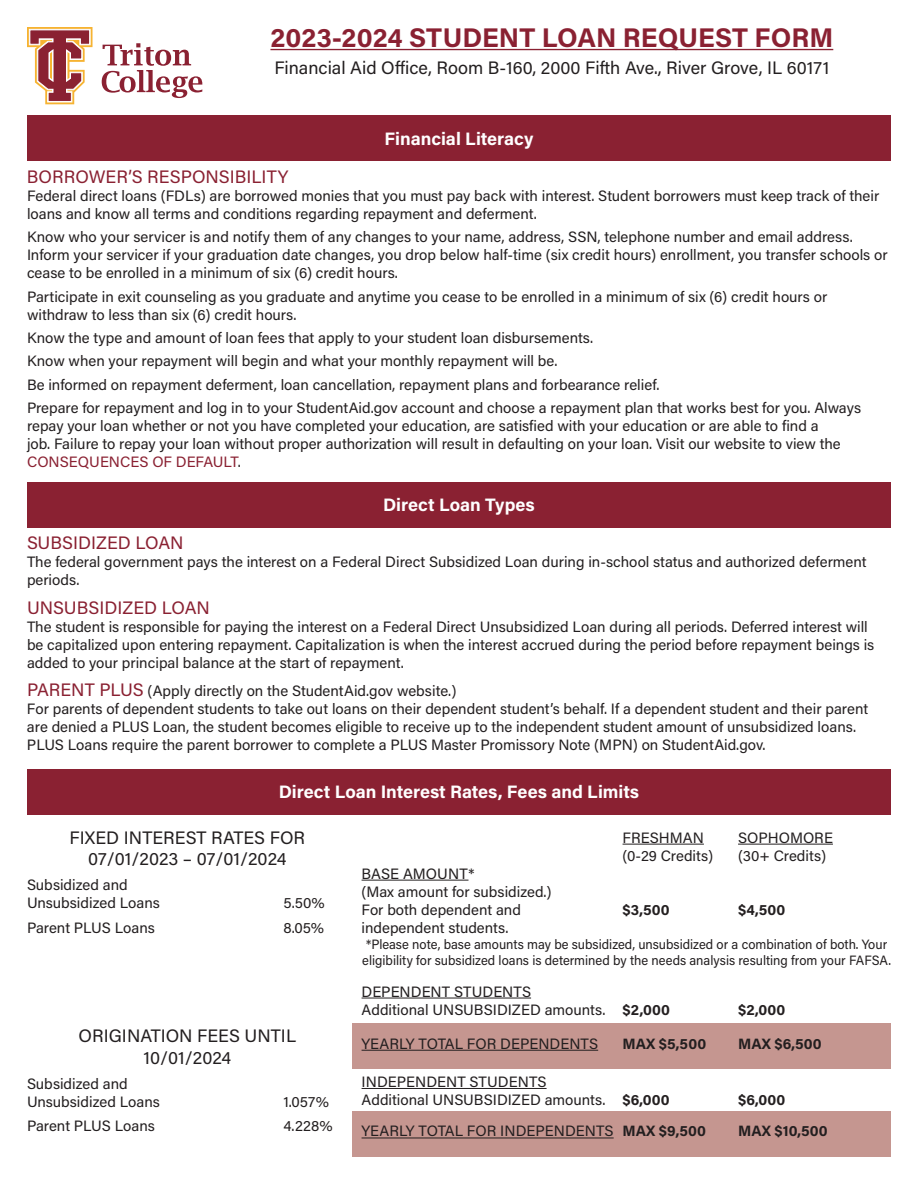
<style>
.page{position:relative;width:918px;height:1188px;background:#fff}
.page>*{position:absolute;margin:0;border:0;box-sizing:border-box;transform-origin:0 0}
.t1{font:700 27px "Acumin Pro";letter-spacing:.005em;color:#8a2132}
.t2{font:18px/21.6px "Acumin Pro";color:#231f20;text-align:center}
.t3{font:700 18px "Acumin Pro";color:#fff}
.t4{font:18px "Acumin Pro";color:#8a2132}
.t5{font:15px/18px "Acumin Pro";color:#231f20}
.t6{font:700 15px "Acumin Pro";letter-spacing:.01em;color:#231f20}
.t7{font:13.5px/16.2px "Acumin Pro";color:#231f20;scale:.96 1}
.s1{color:#8a2132}
.s2{font-size:18px;color:#8a2132}
.s3{font-weight:700}
</style>
<div class="page">
<div style="left:352px;top:1111px;width:539px;height:46px;background:#c59690"></div>
<div style="left:352px;top:1023px;width:539px;height:45px;background:#c59690"></div>
<svg style="left:102px;top:43px;width:100px;height:55px"></svg>
<svg style="left:27px;top:27px;width:66px;height:77px"></svg>
<hr style="left:270px;top:49px;width:563px;height:1px;background:#8a2132">
<div style="left:27px;top:116px;width:864px;height:45px;background:#8a2132"></div>
<div style="left:27px;top:482px;width:864px;height:46px;background:#8a2132"></div>
<div style="left:27px;top:769px;width:864px;height:46px;background:#8a2132"></div>
<hr style="left:623px;top:844px;width:81px;height:1px;background:#231f20">
<hr style="left:738px;top:844px;width:95px;height:1px;background:#231f20">
<hr style="left:362px;top:880px;width:106px;height:1px;background:#231f20">
<hr style="left:362px;top:998px;width:169px;height:1px;background:#231f20">
<hr style="left:362px;top:1050px;width:236px;height:1px;background:#231f20">
<hr style="left:362px;top:1088px;width:185px;height:1px;background:#231f20">
<hr style="left:362px;top:1138px;width:252px;height:1px;background:#231f20">
<h1 class="t1" style="left:270px;top:18px;width:564px">2023-2024 STUDENT LOAN REQUEST FORM</h1>
<p class="t2" style="left:274px;top:56px;width:557px">Financial Aid Office, Room B-160, 2000 Fifth Ave., River Grove, IL 60171</p>
<p class="t3" style="left:385px;top:126px;width:150px">Financial Literacy</p>
<p class="t4" style="left:27px;top:164px;width:263px">BORROWER’S RESPONSIBILITY</p>
<p class="t5" style="left:27px;top:186px;width:854px">Federal direct loans (FDLs) are borrowed monies that you must pay back with interest. Student borrowers must keep track of their loans and know all terms and conditions regarding repayment and deferment.</p>
<p class="t5" style="left:27px;top:227px;width:862px">Know who your servicer is and notify them of any changes to your name, address, SSN, telephone number and email address.<br>Inform your servicer if your graduation date changes, you drop below half-time (six credit hours) enrollment, you transfer schools or cease to be enrolled in a minimum of six (6) credit hours.</p>
<p class="t5" style="left:27px;top:287px;width:802px">Participate in exit counseling as you graduate and anytime you cease to be enrolled in a minimum of six (6) credit hours or withdraw to less than six (6) credit hours.</p>
<p class="t5" style="left:27px;top:325px;width:836px;line-height:23.4px">Know the type and amount of loan fees that apply to your student loan disbursements.<br>Know when your repayment will begin and what your monthly repayment will be.<br>Be informed on repayment deferment, loan cancellation, repayment plans and forbearance relief.<br>Prepare for repayment and log in to your StudentAid.gov account and choose a repayment plan that works best for you. Always</p>
<p class="t5" style="left:27px;top:416px;width:815px">repay your loan whether or not you have completed your education, are satisfied with your education or are able to find a job. Failure to repay your loan without proper authorization will result in defaulting on your loan. Visit our website to view the<br><span class="s1">CONSEQUENCES OF DEFAULT</span>.</p>
<p class="t3" style="left:383px;top:492px;width:153px">Direct Loan Types</p>
<p class="t4" style="left:27px;top:531px;width:158px">SUBSIDIZED LOAN</p>
<p class="t5" style="left:27px;top:552px;width:841px">The federal government pays the interest on a Federal Direct Subsidized Loan during in-school status and authorized deferment periods.</p>
<p class="t4" style="left:27px;top:595px;width:184px">UNSUBSIDIZED LOAN</p>
<p class="t5" style="left:27px;top:617px;width:849px">The student is responsible for paying the interest on a Federal Direct Unsubsidized Loan during all periods. Deferred interest will be capitalized upon entering repayment. Capitalization is when the interest accrued during the period before repayment beings is added to your principal balance at the start of repayment.</p>
<p class="t5" style="left:27px;top:681px;width:843px"><span class="s2">PARENT PLUS</span> (Apply directly on the StudentAid.gov website.)<br>For parents of dependent students to take out loans on their dependent student’s behalf. If a dependent student and their parent are denied a PLUS Loan, the student becomes eligible to receive up to the independent student amount of unsubsidized loans.<br>PLUS Loans require the parent borrower to complete a PLUS Master Promissory Note (MPN) on StudentAid.gov.</p>
<p class="t3" style="left:279px;top:779px;width:362px">Direct Loan Interest Rates, Fees and Limits</p>
<p class="t2" style="left:70px;top:826px;width:237px">FIXED INTEREST RATES FOR<br>07/01/2023 – 07/01/2024</p>
<p class="t5" style="left:27px;top:875px;width:134px">Subsidized and<br>Unsubsidized Loans</p>
<p class="t5" style="left:284px;top:893px;width:43px">5.50%</p>
<p class="t5" style="left:362px;top:864px;width:192px">BASE AMOUNT*<br>(Max amount for subsidized.)<br>For both dependent and</p>
<p class="t5" style="left:623px;top:828px;width:83px">FRESHMAN</p>
<p class="t5" style="left:738px;top:828px;width:96px">SOPHOMORE</p>
<p class="t5" style="left:623px;top:846px;width:92px">(0-29 Credits)</p>
<p class="t5" style="left:738px;top:846px;width:90px">(30+ Credits)</p>
<p class="t6" style="left:623px;top:899px;width:49px">$3,500</p>
<p class="t6" style="left:738px;top:899px;width:49px">$4,500</p>
<p class="t5" style="left:27px;top:918px;width:129px">Parent PLUS Loans</p>
<p class="t5" style="left:284px;top:918px;width:42px">8.05%</p>
<p class="t5" style="left:362px;top:918px;width:148px">independent students.</p>
<p class="t7" style="left:362px;top:935px;width:553px">*Please note, base amounts may be subsidized, unsubsidized or a combination of both. Your eligibility for subsidized loans is determined by the needs analysis resulting from your FAFSA.</p>
<p class="t5" style="left:362px;top:982px;width:310px">DEPENDENT STUDENTS<br>Additional UNSUBSIDIZED amounts. <span class="s3">$2,000</span></p>
<p class="t6" style="left:738px;top:999px;width:49px">$2,000</p>
<p class="t2" style="left:79px;top:1024px;width:219px">ORIGINATION FEES UNTIL<br>10/01/2024</p>
<p class="t5" style="left:27px;top:1074px;width:134px">Subsidized and<br>Unsubsidized Loans</p>
<p class="t5" style="left:284px;top:1092px;width:47px">1.057%</p>
<p class="t5" style="left:362px;top:1034px;width:238px">YEARLY TOTAL FOR DEPENDENTS</p>
<p class="t6" style="left:623px;top:1033px;width:85px">MAX $5,500</p>
<p class="t6" style="left:738px;top:1033px;width:85px">MAX $6,500</p>
<p class="t5" style="left:362px;top:1072px;width:310px">INDEPENDENT STUDENTS<br>Additional UNSUBSIDIZED amounts. <span class="s3">$6,000</span></p>
<p class="t6" style="left:738px;top:1089px;width:49px">$6,000</p>
<p class="t5" style="left:27px;top:1116px;width:129px">Parent PLUS Loans</p>
<p class="t5" style="left:284px;top:1116px;width:51px">4.228%</p>
<p class="t5" style="left:362px;top:1122px;width:346px">YEARLY TOTAL FOR INDEPENDENTS <span class="s3">MAX $9,500</span></p>
<p class="t6" style="left:738px;top:1121px;width:91px">MAX $10,500</p>
</div>
